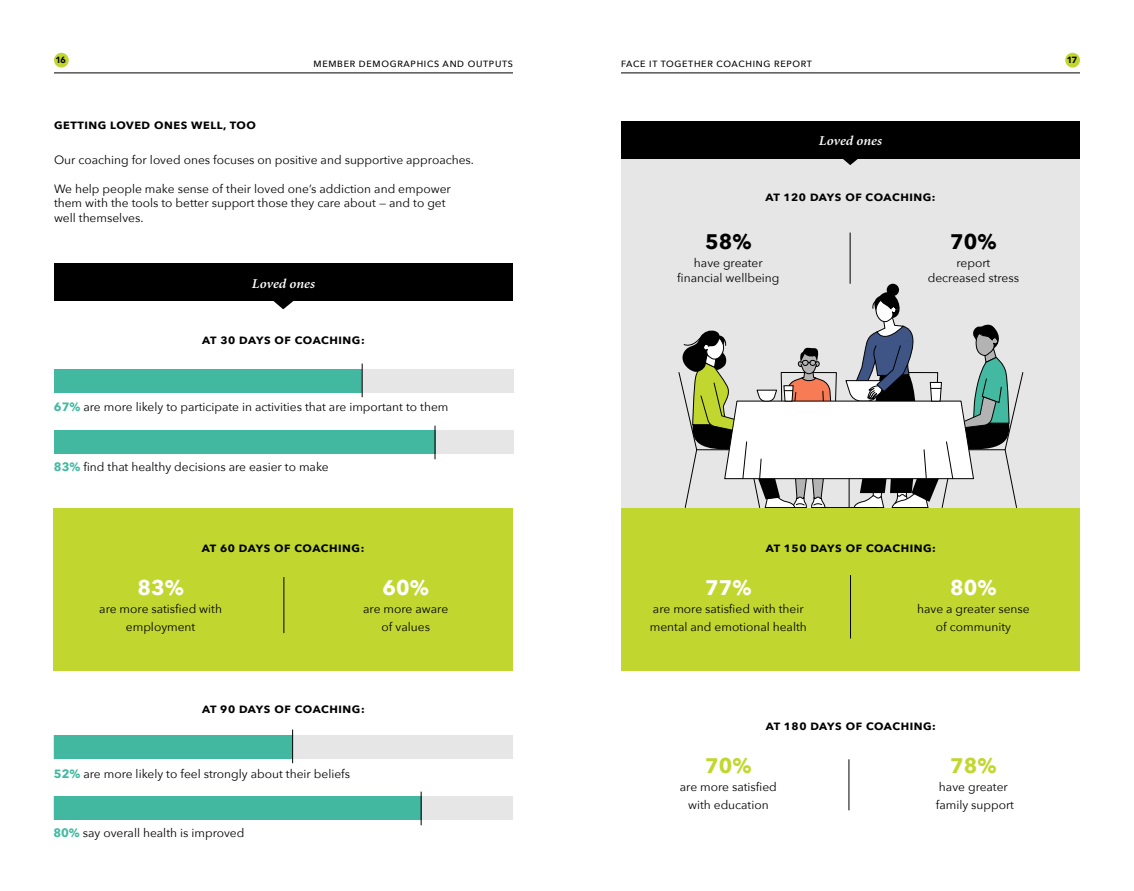
<style>
.page{position:relative;width:1134px;height:891px;background:#fff}
.page>*{position:absolute;margin:0;border:0;box-sizing:border-box;transform-origin:0 0}
.t1{font:700 21px "Avenir Next";color:#fff}
.t2{font:700 21px "Avenir Next";color:#000}
.t3{font:700 21px "Avenir Next";color:#c1d72d}
.t4{font:italic 600 13.5px "Minion Pro";letter-spacing:-.005em;color:#fff;scale:1.06 1}
.t5{font:12px/18px "Avenir Next";color:#000;text-align:center}
.t6{font:700 10.5px "Avenir Next";letter-spacing:.05em;color:#000;scale:1.06 1}
.t7{font:500 9px "Avenir Next";letter-spacing:.075em;color:#000}
.t8{font:900 9px "Avenir";color:#000}
.s1{font-weight:700;color:#42baa1}
</style>
<div class="page">
<div style="left:54px;top:53px;width:15px;height:15px;background:#c1d72f;border-radius:50%"></div>
<div style="left:621px;top:508px;width:459px;height:162px;background:#c1d72f"></div>
<div style="left:53px;top:508px;width:460px;height:162px;background:#c1d72f"></div>
<hr style="left:284px;top:577px;width:1px;height:56px;background:#000">
<hr style="left:850px;top:575px;width:1px;height:64px;background:#000">
<div style="left:54px;top:264px;width:459px;height:37px;background:#000"></div>
<svg style="left:273px;top:301px;width:21px;height:8px"></svg>
<div style="left:54px;top:369px;width:459px;height:24px;background:#e6e6e6"></div>
<div style="left:54px;top:369px;width:308px;height:24px;background:#42b8a1"></div>
<div style="left:54px;top:430px;width:459px;height:24px;background:#e6e6e6"></div>
<div style="left:54px;top:430px;width:381px;height:24px;background:#42b8a1"></div>
<hr style="left:362px;top:364px;width:1px;height:33px;background:#000">
<div style="left:621px;top:152px;width:459px;height:356px;background:#e6e6e6"></div>
<hr style="left:850px;top:233px;width:1px;height:51px;background:#000">
<div style="left:54px;top:735px;width:459px;height:24px;background:#e6e6e6"></div>
<div style="left:54px;top:735px;width:239px;height:24px;background:#42b8a1"></div>
<div style="left:54px;top:796px;width:459px;height:24px;background:#e6e6e6"></div>
<div style="left:54px;top:796px;width:367px;height:24px;background:#42b8a1"></div>
<hr style="left:292px;top:730px;width:1px;height:33px;background:#000">
<hr style="left:435px;top:426px;width:1px;height:33px;background:#000">
<hr style="left:421px;top:792px;width:1px;height:33px;background:#000">
<div style="left:621px;top:121px;width:459px;height:37px;background:#000"></div>
<svg style="left:839px;top:158px;width:23px;height:7px"></svg>
<hr style="left:849px;top:759px;width:1px;height:51px;background:#000">
<div style="left:887px;top:284px;width:12px;height:12px;background:#010101;border-radius:50%"></div>
<svg style="left:679px;top:288px;width:344px;height:220px"></svg>
<hr style="left:621px;top:73px;width:459px;height:1px;background:#000">
<hr style="left:54px;top:73px;width:459px;height:1px;background:#000">
<div style="left:1065px;top:53px;width:15px;height:15px;background:#c1d72d;border-radius:50%"></div>
<p class="t8" style="left:56px;top:52px;width:12px">16</p>
<p class="t7" style="left:314px;top:56px;width:201px">MEMBER DEMOGRAPHICS AND OUTPUTS</p>
<p class="t6" style="left:54px;top:116px;width:192px">GETTING LOVED ONES WELL, TOO</p>
<p class="t5" style="left:54px;top:150px;width:422px">Our coaching for loved ones focuses on positive and supportive approaches.</p>
<p class="t5" style="left:54px;top:181px;width:398px;line-height:14.4px;text-align:left">We help people make sense of their loved one’s addiction and empower them with the tools to better support those they care about — and to get well themselves.</p>
<p class="t4" style="left:252px;top:274px;width:61px">Loved ones</p>
<p class="t6" style="left:202px;top:332px;width:155px">AT 30 DAYS OF COACHING:</p>
<p class="t5" style="left:54px;top:397px;width:396px"><span class="s1">67%</span> are more likely to participate in activities that are important to them</p>
<p class="t5" style="left:54px;top:458px;width:276px"><span class="s1">83%</span> find that healthy decisions are easier to make</p>
<p class="t6" style="left:202px;top:539px;width:155px">AT 60 DAYS OF COACHING:</p>
<h1 class="t1" style="left:138px;top:569px;width:48px">83%</h1>
<p class="t5" style="left:99px;top:599px;width:124px">are more satisfied with employment</p>
<h1 class="t1" style="left:383px;top:569px;width:48px">60%</h1>
<p class="t5" style="left:363px;top:599px;width:87px">are more aware of values</p>
<p class="t6" style="left:202px;top:700px;width:155px">AT 90 DAYS OF COACHING:</p>
<p class="t5" style="left:54px;top:764px;width:298px"><span class="s1">52%</span> are more likely to feel strongly about their beliefs</p>
<p class="t5" style="left:53px;top:823px;width:193px"><span class="s1">80%</span> say overall health is improved</p>
<p class="t7" style="left:621px;top:56px;width:192px">FACE IT TOGETHER COACHING REPORT</p>
<p class="t4" style="left:819px;top:131px;width:61px">Loved ones</p>
<p class="t6" style="left:765px;top:188px;width:162px">AT 120 DAYS OF COACHING:</p>
<h1 class="t2" style="left:705px;top:223px;width:48px">58%</h1>
<p class="t5" style="left:677px;top:255px;width:104px;line-height:15px">have greater financial wellbeing</p>
<h1 class="t2" style="left:950px;top:223px;width:48px">70%</h1>
<p class="t5" style="left:928px;top:255px;width:93px;line-height:15px">report decreased stress</p>
<p class="t8" style="left:1067px;top:52px;width:12px">17</p>
<p class="t6" style="left:766px;top:539px;width:162px">AT 150 DAYS OF COACHING:</p>
<h1 class="t1" style="left:705px;top:569px;width:48px">77%</h1>
<p class="t5" style="left:650px;top:599px;width:159px;text-align:left">are more satisfied with their mental and emotional health</p>
<h1 class="t1" style="left:950px;top:569px;width:48px">80%</h1>
<p class="t5" style="left:917px;top:599px;width:114px">have a greater sense of community</p>
<p class="t6" style="left:766px;top:717px;width:162px">AT 180 DAYS OF COACHING:</p>
<h1 class="t3" style="left:705px;top:747px;width:48px">70%</h1>
<p class="t5" style="left:680px;top:777px;width:99px">are more satisfied with education</p>
<h1 class="t3" style="left:950px;top:747px;width:48px">78%</h1>
<p class="t5" style="left:936px;top:777px;width:80px;text-align:left">have greater family support</p>
</div>
